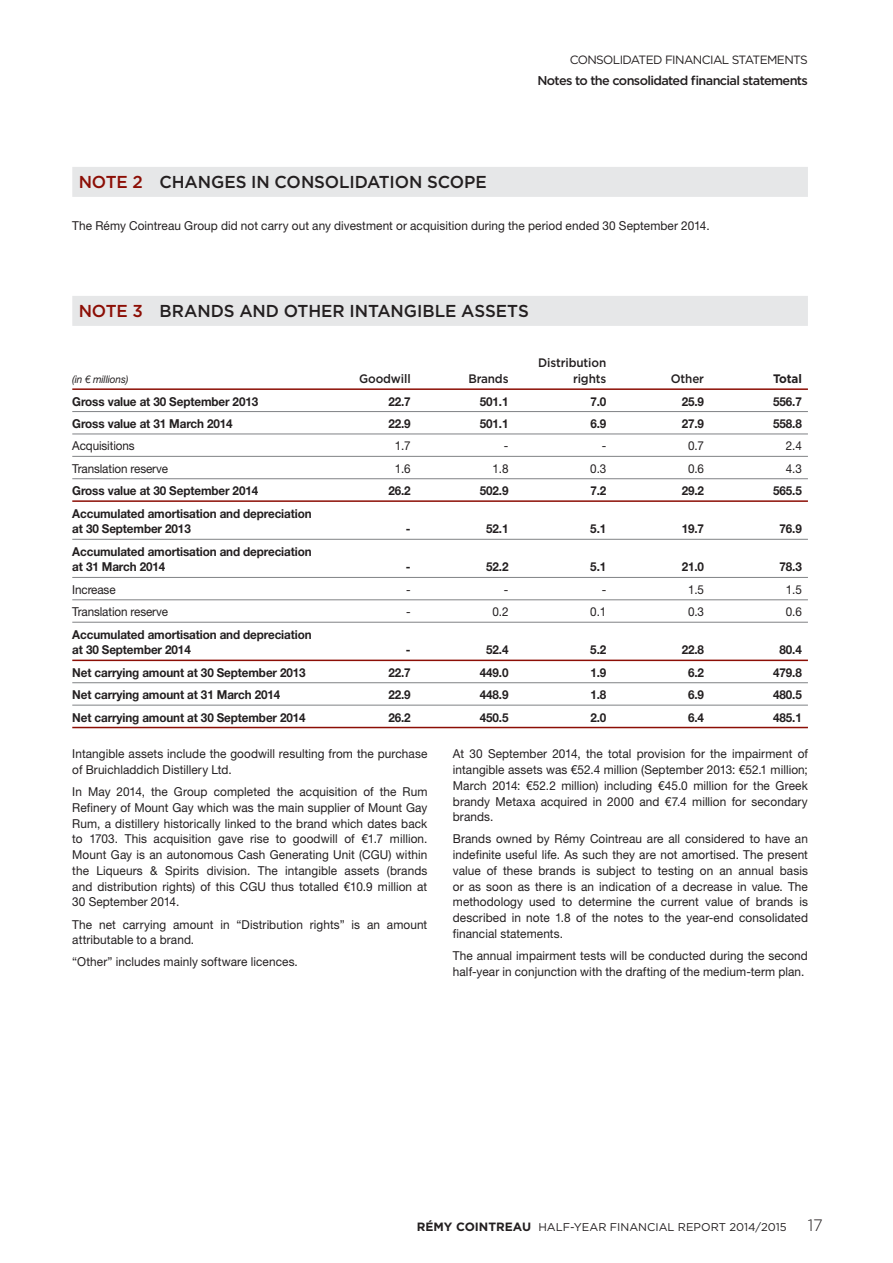
<style>
.page{position:relative;width:893px;height:1263px;background:#fff}
.page>*{position:absolute;margin:0;border:0;box-sizing:border-box;transform-origin:0 0}
.t1{font:500 17.25px "Gotham";letter-spacing:-.005em;color:#231f20}
.t2{font:300 16.5px "Gotham";color:#231f20}
.t3{font:500 12.75px "Gotham";letter-spacing:-.05em;color:#231f20}
.t4{font:12.3px/15.8px "Helvetica Neue LT Std";letter-spacing:.005em;color:#231f20;scale:.96 1}
.t5{font:700 12.3px/15.8px "Helvetica Neue LT Std";letter-spacing:-.01em;color:#231f20;scale:.95 1}
.t6{font:12.3px "Helvetica Neue LT Std";letter-spacing:.005em;color:#231f20;scale:.95 1}
.t7{font:500 12.3px/15.8px "Gotham";letter-spacing:-.01em;color:#231f20;text-align:right;scale:.95 1}
.t8{font:700 12.3px "Gotham";letter-spacing:-.01em;color:#231f20;scale:.95 1}
.t9{font:12px "Gotham";letter-spacing:-.05em;color:#231f20}
.t10{font:11.25px "Gotham";color:#231f20}
.t11{font:italic 10.5px "Helvetica Neue LT Std";letter-spacing:-.01em;color:#231f20;scale:.95 1}
.s1{color:#8c0e05}
.s2{font-weight:700;font-size:12px}
</style>
<div class="page">
<div style="left:72px;top:167px;width:736px;height:30px;background:#e6e7e8"></div>
<div style="left:72px;top:296px;width:736px;height:30px;background:#e6e7e8"></div>
<hr style="left:72px;top:388px;width:736px;height:2px;background:#8c0e05">
<hr style="left:72px;top:500px;width:736px;height:2px;background:#8c0e05">
<hr style="left:72px;top:660px;width:736px;height:1px;background:#8c0e05">
<hr style="left:72px;top:727px;width:736px;height:1px;background:#8c0e05">
<hr style="left:72px;top:411px;width:736px;height:1px;background:#808285">
<hr style="left:72px;top:434px;width:736px;height:1px;background:#808285">
<hr style="left:72px;top:456px;width:736px;height:1px;background:#808285">
<hr style="left:72px;top:478px;width:736px;height:1px;background:#808285">
<hr style="left:72px;top:539px;width:736px;height:1px;background:#808285">
<hr style="left:72px;top:577px;width:736px;height:1px;background:#808285">
<hr style="left:72px;top:599px;width:736px;height:1px;background:#808285">
<hr style="left:72px;top:622px;width:736px;height:1px;background:#808285">
<hr style="left:72px;top:682px;width:736px;height:1px;background:#808285">
<hr style="left:72px;top:705px;width:736px;height:1px;background:#808285">
<p class="t9" style="left:570px;top:54px;width:240px">CONSOLIDATED FINANCIAL STATEMENTS</p>
<p class="t3" style="left:537px;top:75px;width:272px">Notes to the consolidated financial statements</p>
<h1 class="t1" style="left:79px;top:175px;width:410px"><span class="s1">NOTE 2</span> CHANGES IN CONSOLIDATION SCOPE</h1>
<p class="t4" style="left:72px;top:219px;width:665px">The Rémy Cointreau Group did not carry out any divestment or acquisition during the period ended 30 September 2014.</p>
<h1 class="t1" style="left:79px;top:303px;width:452px"><span class="s1">NOTE 3</span> BRANDS AND OTHER INTANGIBLE ASSETS</h1>
<p class="t11" style="left:72px;top:376px;width:60px">(in € millions)</p>
<p class="t7" style="left:359px;top:372px;width:56px">Goodwill</p>
<p class="t7" style="left:468px;top:372px;width:44px">Brands</p>
<p class="t7" style="left:538px;top:356px;width:73px">Distribution rights</p>
<p class="t7" style="left:671px;top:372px;width:37px">Other</p>
<p class="t8" style="left:773px;top:374px;width:32px">Total</p>
<p class="t5" style="left:72px;top:395px;width:197px">Gross value at 30 September 2013</p>
<p class="t5" style="left:388px;top:395px;width:25px">22.7</p>
<p class="t5" style="left:480px;top:395px;width:32px">501.1</p>
<p class="t5" style="left:590px;top:395px;width:18px">7.0</p>
<p class="t5" style="left:682px;top:395px;width:25px">25.9</p>
<p class="t5" style="left:773px;top:395px;width:32px">556.7</p>
<p class="t5" style="left:72px;top:417px;width:170px">Gross value at 31 March 2014</p>
<p class="t5" style="left:388px;top:417px;width:25px">22.9</p>
<p class="t5" style="left:480px;top:417px;width:32px">501.1</p>
<p class="t5" style="left:590px;top:417px;width:18px">6.9</p>
<p class="t5" style="left:682px;top:417px;width:25px">27.9</p>
<p class="t5" style="left:773px;top:417px;width:32px">558.8</p>
<p class="t6" style="left:72px;top:442px;width:67px">Acquisitions</p>
<p class="t6" style="left:395px;top:442px;width:18px">1.7</p>
<p class="t6" style="left:504px;top:442px;width:6px">-</p>
<p class="t6" style="left:602px;top:442px;width:6px">-</p>
<p class="t6" style="left:688px;top:442px;width:18px">0.7</p>
<p class="t6" style="left:786px;top:442px;width:18px">2.4</p>
<p class="t6" style="left:72px;top:464px;width:102px">Translation reserve</p>
<p class="t6" style="left:395px;top:464px;width:18px">1.6</p>
<p class="t6" style="left:492px;top:464px;width:18px">1.8</p>
<p class="t6" style="left:590px;top:464px;width:18px">0.3</p>
<p class="t6" style="left:688px;top:464px;width:18px">0.6</p>
<p class="t6" style="left:786px;top:464px;width:18px">4.3</p>
<p class="t5" style="left:72px;top:484px;width:197px">Gross value at 30 September 2014</p>
<p class="t5" style="left:388px;top:484px;width:25px">26.2</p>
<p class="t5" style="left:480px;top:484px;width:32px">502.9</p>
<p class="t5" style="left:590px;top:484px;width:18px">7.2</p>
<p class="t5" style="left:682px;top:484px;width:25px">29.2</p>
<p class="t5" style="left:773px;top:484px;width:32px">565.5</p>
<p class="t5" style="left:72px;top:507px;width:253px">Accumulated amortisation and depreciation at 30 September 2013</p>
<p class="t5" style="left:406px;top:522px;width:7px">-</p>
<p class="t5" style="left:486px;top:522px;width:25px">52.1</p>
<p class="t5" style="left:590px;top:522px;width:18px">5.1</p>
<p class="t5" style="left:682px;top:522px;width:25px">19.7</p>
<p class="t5" style="left:779px;top:522px;width:25px">76.9</p>
<p class="t5" style="left:72px;top:545px;width:253px">Accumulated amortisation and depreciation at 31 March 2014</p>
<p class="t5" style="left:406px;top:561px;width:7px">-</p>
<p class="t5" style="left:486px;top:561px;width:25px">52.2</p>
<p class="t5" style="left:590px;top:561px;width:18px">5.1</p>
<p class="t5" style="left:682px;top:561px;width:25px">21.0</p>
<p class="t5" style="left:779px;top:561px;width:25px">78.3</p>
<p class="t6" style="left:72px;top:585px;width:47px">Increase</p>
<p class="t6" style="left:406px;top:585px;width:6px">-</p>
<p class="t6" style="left:504px;top:585px;width:6px">-</p>
<p class="t6" style="left:602px;top:585px;width:6px">-</p>
<p class="t6" style="left:688px;top:585px;width:18px">1.5</p>
<p class="t6" style="left:786px;top:585px;width:18px">1.5</p>
<p class="t6" style="left:72px;top:607px;width:102px">Translation reserve</p>
<p class="t6" style="left:406px;top:607px;width:6px">-</p>
<p class="t6" style="left:492px;top:607px;width:18px">0.2</p>
<p class="t6" style="left:590px;top:607px;width:18px">0.1</p>
<p class="t6" style="left:688px;top:607px;width:18px">0.3</p>
<p class="t6" style="left:786px;top:607px;width:18px">0.6</p>
<p class="t5" style="left:72px;top:628px;width:253px">Accumulated amortisation and depreciation at 30 September 2014</p>
<p class="t5" style="left:406px;top:644px;width:7px">-</p>
<p class="t5" style="left:486px;top:644px;width:25px">52.4</p>
<p class="t5" style="left:590px;top:644px;width:18px">5.2</p>
<p class="t5" style="left:682px;top:644px;width:25px">22.8</p>
<p class="t5" style="left:779px;top:644px;width:25px">80.4</p>
<p class="t5" style="left:72px;top:666px;width:247px">Net carrying amount at 30 September 2013</p>
<p class="t5" style="left:388px;top:666px;width:25px">22.7</p>
<p class="t5" style="left:480px;top:666px;width:32px">449.0</p>
<p class="t5" style="left:590px;top:666px;width:18px">1.9</p>
<p class="t5" style="left:688px;top:666px;width:18px">6.2</p>
<p class="t5" style="left:773px;top:666px;width:32px">479.8</p>
<p class="t5" style="left:72px;top:688px;width:220px">Net carrying amount at 31 March 2014</p>
<p class="t5" style="left:388px;top:688px;width:25px">22.9</p>
<p class="t5" style="left:480px;top:688px;width:32px">448.9</p>
<p class="t5" style="left:590px;top:688px;width:18px">1.8</p>
<p class="t5" style="left:688px;top:688px;width:18px">6.9</p>
<p class="t5" style="left:773px;top:688px;width:32px">480.5</p>
<p class="t5" style="left:72px;top:711px;width:247px">Net carrying amount at 30 September 2014</p>
<p class="t5" style="left:388px;top:711px;width:25px">26.2</p>
<p class="t5" style="left:480px;top:711px;width:32px">450.5</p>
<p class="t5" style="left:590px;top:711px;width:18px">2.0</p>
<p class="t5" style="left:688px;top:711px;width:18px">6.4</p>
<p class="t5" style="left:773px;top:711px;width:32px">485.1</p>
<p class="t4" style="left:72px;top:747px;width:371px">Intangible assets include the goodwill resulting from the purchase of Bruichladdich Distillery Ltd.</p>
<p class="t4" style="left:72px;top:785px;width:371px;text-align:justify">In May 2014, the Group completed the acquisition of the Rum Refinery of Mount Gay which was the main supplier of Mount Gay Rum, a distillery historically linked to the brand which dates back to 1703. This acquisition gave rise to goodwill of €1.7 million .<br>Mount Gay is an autonomous Cash Generating Unit (CGU) within the Liqueurs &amp; Spirits division. The intangible assets (brands and distribution rights) of this CGU thus totalled €10.9 million at 30 September 2014.</p>
<p class="t4" style="left:72px;top:918px;width:371px">The net carrying amount in “Distribution rights” is an amount attributable to a brand.</p>
<p class="t4" style="left:72px;top:956px;width:237px">“Other” includes mainly software licences.</p>
<p class="t4" style="left:453px;top:747px;width:371px;text-align:justify">At 30 September 2014, the total provision for the impairment of intangible assets was €52.4 million (September 2013: €52.1 million; March 2014: €52.2 million) including €45.0 million for the Greek brandy Metaxa acquired in 2000 and €7.4 million for secondary brands.</p>
<p class="t4" style="left:453px;top:833px;width:371px;text-align:justify">Brands owned by Rémy Cointreau are all considered to have an indefinite useful life. As such they are not amortised. The present value of these brands is subject to testing on an annual basis or as soon as there is an indication of a decrease in value. The methodology used to determine the current value of brands is described in note 1.8 of the notes to the year-end consolidated financial statements.</p>
<p class="t4" style="left:453px;top:949px;width:371px">The annual impairment tests will be conducted during the second half-year in conjunction with the drafting of the medium-term plan.</p>
<p class="t10" style="left:417px;top:1222px;width:371px"><span class="s2">RÉMY COINTREAU</span> HALF-YEAR FINANCIAL REPORT 2014/2015</p>
<h2 class="t2" style="left:808px;top:1217px;width:17px">17</h2>
</div>
